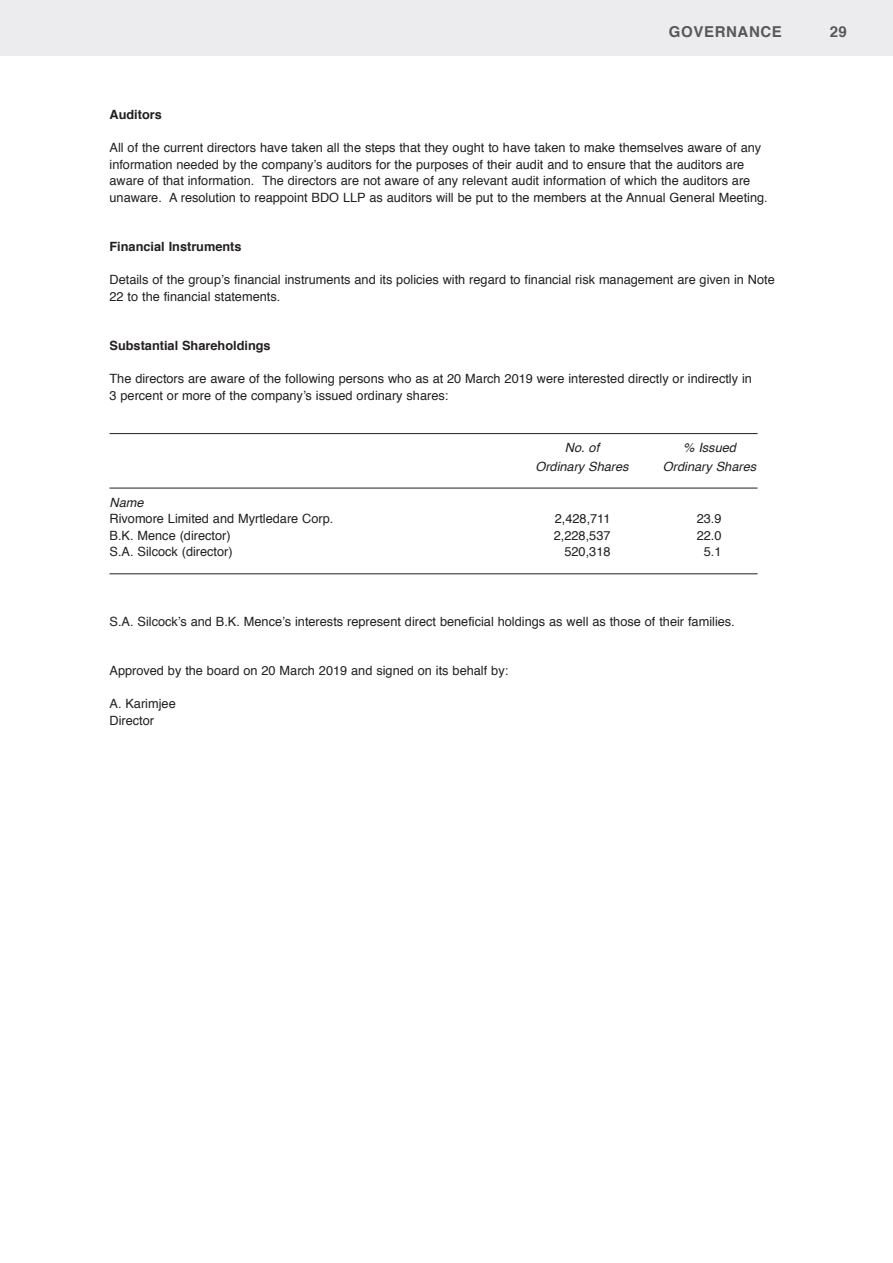
<style>
.page{position:relative;width:893px;height:1263px;background:#fff}
.page>*{position:absolute;margin:0;border:0;box-sizing:border-box;transform-origin:0 0}
.t1{font:700 15px "Helvetica";letter-spacing:.04em;color:#57585a}
.t2{font:12.75px/16.5px "Helvetica";color:#231f20}
.t3{font:700 12.75px "Helvetica";color:#231f20}
.t4{font:italic 12.75px "Helvetica";color:#231f20}
</style>
<div class="page">
<div style="left:0;top:0;width:893px;height:56px;background:#ececee"></div>
<hr style="left:110px;top:433px;width:648px;height:1px;background:#231f20">
<hr style="left:110px;top:488px;width:648px;height:1px;background:#231f20">
<hr style="left:110px;top:573px;width:648px;height:1px;background:#231f20">
<p class="t1" style="left:669px;top:19px;width:114px">GOVERNANCE</p>
<p class="t1" style="left:830px;top:19px;width:19px">29</p>
<p class="t3" style="left:110px;top:104px;width:54px">Auditors</p>
<p class="t2" style="left:110px;top:140px;width:660px">All of the current directors have taken all the steps that they ought to have taken to make themselves aware of any information needed by the company’s auditors for the purposes of their audit and to ensure that the auditors are aware of that information. The directors are not aware of any relevant audit information of which the auditors are unaware. A resolution to reappoint BDO LLP as auditors will be put to the members at the Annual General Meeting.</p>
<p class="t3" style="left:110px;top:236px;width:134px">Financial Instruments</p>
<p class="t2" style="left:110px;top:272px;width:667px">Details of the group’s financial instruments and its policies with regard to financial risk management are given in Note<br>22 to the financial statements.</p>
<p class="t3" style="left:110px;top:335px;width:163px">Substantial Shareholdings</p>
<p class="t2" style="left:110px;top:371px;width:644px">The directors are aware of the following persons who as at 20 March 2019 were interested directly or indirectly in<br>3 percent or more of the company’s issued ordinary shares:</p>
<p class="t4" style="left:565px;top:438px;width:36px">No. of</p>
<p class="t4" style="left:683px;top:438px;width:54px">% Issued</p>
<p class="t4" style="left:535px;top:456px;width:95px">Ordinary Shares</p>
<p class="t4" style="left:663px;top:456px;width:95px">Ordinary Shares</p>
<p class="t4" style="left:110px;top:492px;width:36px">Name</p>
<p class="t2" style="left:110px;top:511px;width:225px">Rivomore Limited and Myrtledare Corp.</p>
<p class="t2" style="left:555px;top:511px;width:57px">2,428,711</p>
<p class="t2" style="left:697px;top:511px;width:26px">23.9</p>
<p class="t2" style="left:110px;top:527px;width:123px">B.K. Mence (director)</p>
<p class="t2" style="left:554px;top:527px;width:58px">2,228,537</p>
<p class="t2" style="left:697px;top:527px;width:26px">22.0</p>
<p class="t2" style="left:110px;top:544px;width:125px">S.A. Silcock (director)</p>
<p class="t2" style="left:564px;top:544px;width:48px">520,318</p>
<p class="t2" style="left:704px;top:544px;width:19px">5.1</p>
<p class="t2" style="left:110px;top:613px;width:627px">S.A. Silcock’s and B.K. Mence’s interests represent direct beneficial holdings as well as those of their families.</p>
<p class="t2" style="left:110px;top:663px;width:400px">Approved by the board on 20 March 2019 and signed on its behalf by:</p>
<p class="t2" style="left:110px;top:696px;width:68px">A. Karimjee</p>
<p class="t2" style="left:110px;top:712px;width:46px">Director</p>
</div>
